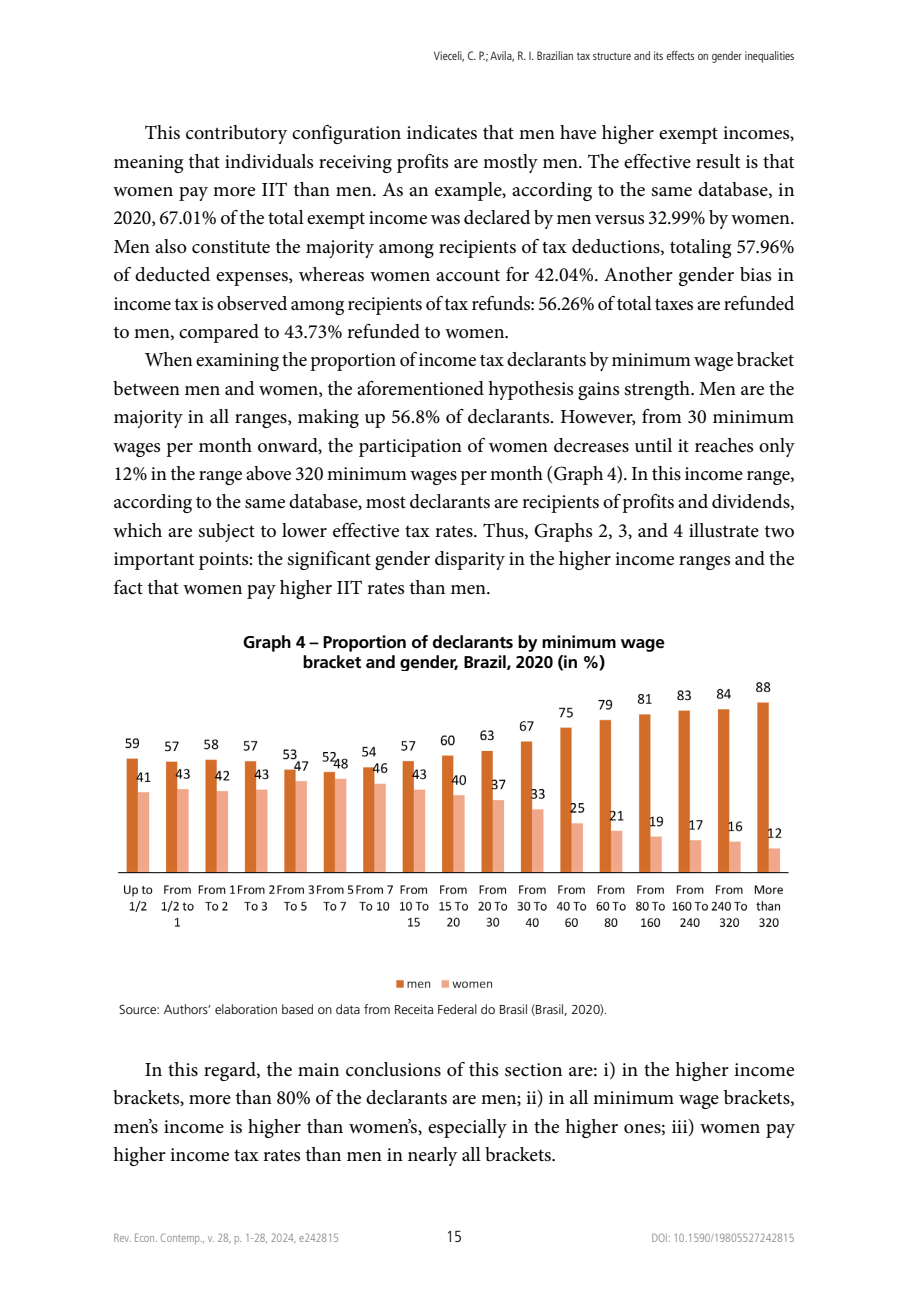
<style>
.page{position:relative;width:908px;height:1304px;background:#fff}
.page>*{position:absolute;margin:0;border:0;box-sizing:border-box;transform-origin:0 0}
.t1{font:20px/28.4px "Minion Pro";letter-spacing:-.005em;color:#000;text-align:justify}
.t2{font:700 17px/20px "Frutiger LT Std";letter-spacing:-.01em;color:#000;text-align:center}
.t3{font:300 condensed 16px "Frutiger LT Std";color:#000}
.t4{font:300 13px "Frutiger LT Std";color:#000}
.t5{font:300 condensed 12px "Frutiger LT Std";color:#000}
.t6{font:300 condensed 12px "Frutiger LT Std";color:#878787}
</style>
<div class="page">
<img style="left:117px;top:682px;width:672px;height:307px">
<p class="t5" style="left:434px;top:49px;width:362px">Vieceli, C. P.; Avila, R. I. Brazilian tax structure and its effects on gender inequalities</p>
<p class="t1" style="left:113px;top:119px;width:682px;text-indent:31px">This contributory configuration indicates that men have higher exempt incomes, meaning that individuals receiving profits are mostly men. The effective result is that women pay more IIT than men. As an example, according to the same database, in 2020, 67.01% of the total exempt income was declared by men versus 32.99% by women.<br>Men also constitute the majority among recipients of tax deductions, totaling 57.96% of deducted expenses, whereas women account for 42.04%. Another gender bias in income tax is observed among recipients of tax refunds: 56.26% of total taxes are refunded to men, compared to 43.73% refunded to women.</p>
<p class="t1" style="left:113px;top:346px;width:682px;text-indent:31px">When examining the proportion of income tax declarants by minimum wage bracket between men and women, the aforementioned hypothesis gains strength. Men are the majority in all ranges, making up 56.8% of declarants. However, from 30 minimum wages per month onward, the participation of women decreases until it reaches only 12% in the range above 320 minimum wages per month (Graph 4). In this income range, according to the same database, most declarants are recipients of profits and dividends, which are subject to lower effective tax rates. Thus, Graphs 2, 3, and 4 illustrate two important points: the significant gender disparity in the higher income ranges and the fact that women pay higher IIT rates than men.</p>
<p class="t2" style="left:243px;top:632px;width:423px">Graph 4 – Proportion of declarants by minimum wage bracket and gender, Brazil, 2020 (in %)</p>
<p class="t4" style="left:119px;top:1002px;width:489px">Source: Authors’ elaboration based on data from Receita Federal do Brasil (Brasil, 2020).</p>
<p class="t1" style="left:113px;top:1056px;width:682px;text-indent:31px">In this regard, the main conclusions of this section are: i) in the higher income brackets, more than 80% of the declarants are men; ii) in all minimum wage brackets, men’s income is higher than women’s, especially in the higher ones; iii) women pay higher income tax rates than men in nearly all brackets.</p>
<p class="t3" style="left:446px;top:1227px;width:17px">15</p>
<p class="t6" style="left:113px;top:1231px;width:227px">Rev. Econ. Contemp., v. 28, p. 1-28, 2024, e242815</p>
<p class="t6" style="left:651px;top:1231px;width:144px">DOI: 10.1590/19805527242815</p>
</div>
